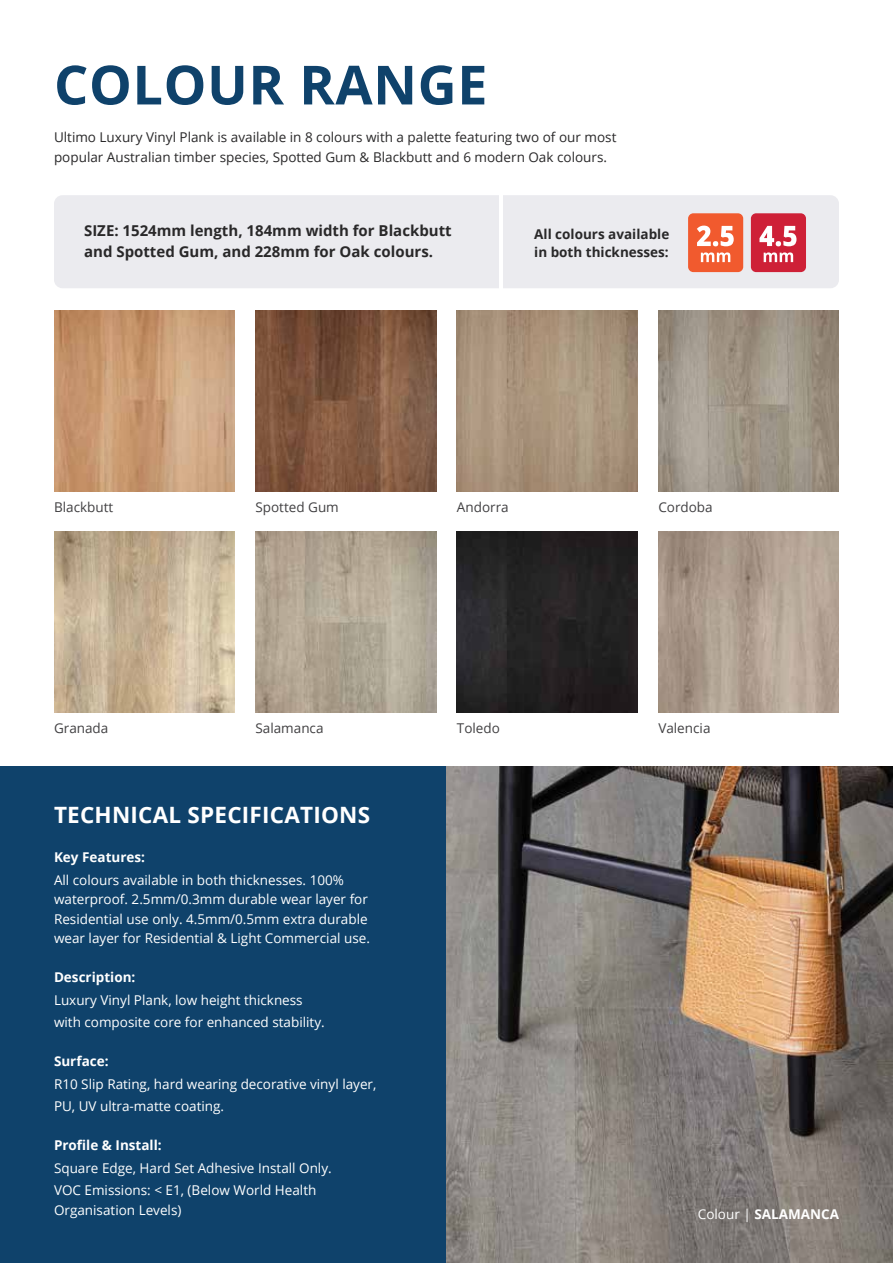
<style>
.page{position:relative;width:893px;height:1263px;background:#fff}
.page>*{position:absolute;margin:0;border:0;box-sizing:border-box;transform-origin:0 0}
.t1{font:700 54px "Open Sans";letter-spacing:.01em;color:#0f426b}
.t2{font:700 22.5px "Open Sans";letter-spacing:.01em;color:#fff}
.t3{font:700 15px/21px "Open Sans";color:#292829}
.t4{font:13.5px/19.5px "Open Sans";color:#fff}
.t5{font:13.5px/19.5px "Open Sans";color:#292829}
.t6{font:700 13.5px "Open Sans";color:#fff}
.t7{font:13.5px "Open Sans";color:#414042}
.t8{font:700 13.5px/18px "Open Sans";color:#292829}
.s1{font-weight:400}
</style>
<div class="page">
<div style="left:54px;top:195px;width:785px;height:93px;background:#ebebef;border-radius:9px"></div>
<img style="left:457px;top:311px;width:180px;height:180px">
<img style="left:457px;top:532px;width:180px;height:180px">
<img style="left:658px;top:311px;width:181px;height:180px">
<img style="left:658px;top:532px;width:181px;height:180px">
<img style="left:54px;top:311px;width:181px;height:180px">
<img style="left:54px;top:532px;width:181px;height:180px">
<img style="left:255px;top:311px;width:181px;height:180px">
<img style="left:255px;top:532px;width:181px;height:180px">
<div style="left:0;top:767px;width:893px;height:496px;background:#0f426b"></div>
<img style="left:446px;top:767px;width:447px;height:496px">
<div style="left:688px;top:213px;width:55px;height:59px;background:#f15a2e;border-radius:5px"></div>
<svg style="left:697px;top:226px;width:37px;height:20px"></svg>
<svg style="left:701px;top:252px;width:29px;height:10px"></svg>
<div style="left:751px;top:213px;width:55px;height:59px;background:#ce2037;border-radius:5px"></div>
<svg style="left:759px;top:226px;width:37px;height:20px"></svg>
<svg style="left:764px;top:252px;width:29px;height:10px"></svg>
<hr style="left:500px;top:191px;width:3px;height:102px;background:#fff">
<h1 class="t1" style="left:54px;top:47px;width:435px">COLOUR RANGE</h1>
<p class="t5" style="left:54px;top:127px;width:564px">Ultimo Luxury Vinyl Plank is available in 8 colours with a palette featuring two of our most popular Australian timber species, Spotted Gum &amp; Blackbutt and 6 modern Oak colours.</p>
<p class="t3" style="left:84px;top:220px;width:369px">SIZE: 1524mm length, 184mm width for Blackbutt and Spotted Gum, and 228mm for Oak colours.</p>
<p class="t8" style="left:534px;top:224px;width:137px">All colours available in both thicknesses:</p>
<p class="t7" style="left:54px;top:498px;width:61px">Blackbutt</p>
<p class="t7" style="left:54px;top:718px;width:56px">Granada</p>
<p class="t7" style="left:255px;top:498px;width:85px">Spotted Gum</p>
<p class="t7" style="left:255px;top:718px;width:70px">Salamanca</p>
<p class="t7" style="left:457px;top:498px;width:53px">Andorra</p>
<p class="t7" style="left:457px;top:718px;width:45px">Toledo</p>
<p class="t7" style="left:658px;top:498px;width:56px">Cordoba</p>
<p class="t7" style="left:658px;top:718px;width:54px">Valencia</p>
<h2 class="t2" style="left:54px;top:799px;width:318px">TECHNICAL SPECIFICATIONS</h2>
<p class="t6" style="left:54px;top:848px;width:93px">Key Features:</p>
<p class="t4" style="left:54px;top:870px;width:317px">All colours available in both thicknesses. 100% waterproof. 2.5mm/0.3mm durable wear layer for Residential use only. 4.5mm/0.5mm extra durable wear layer for Residential &amp; Light Commercial use.</p>
<p class="t6" style="left:54px;top:968px;width:83px">Description:</p>
<p class="t4" style="left:54px;top:988px;width:272px;line-height:22.5px">Luxury Vinyl Plank, low height thickness with composite core for enhanced stability.</p>
<p class="t6" style="left:54px;top:1052px;width:56px">Surface:</p>
<p class="t4" style="left:54px;top:1072px;width:324px;line-height:22.5px">R10 Slip Rating, hard wearing decorative vinyl layer,<br>PU, UV ultra-matte coating.</p>
<p class="t6" style="left:54px;top:1136px;width:109px">Profile &amp; Install:</p>
<p class="t4" style="left:54px;top:1156px;width:279px;line-height:22.5px">Square Edge, Hard Set Adhesive Install Only.<br>VOC Emissions: &lt; E1, (Below World Health</p>
<p class="t4" style="left:54px;top:1200px;width:129px">Organisation Levels)</p>
<p class="t6" style="left:698px;top:1205px;width:143px"><span class="s1">Colour |</span> SALAMANCA</p>
</div>
